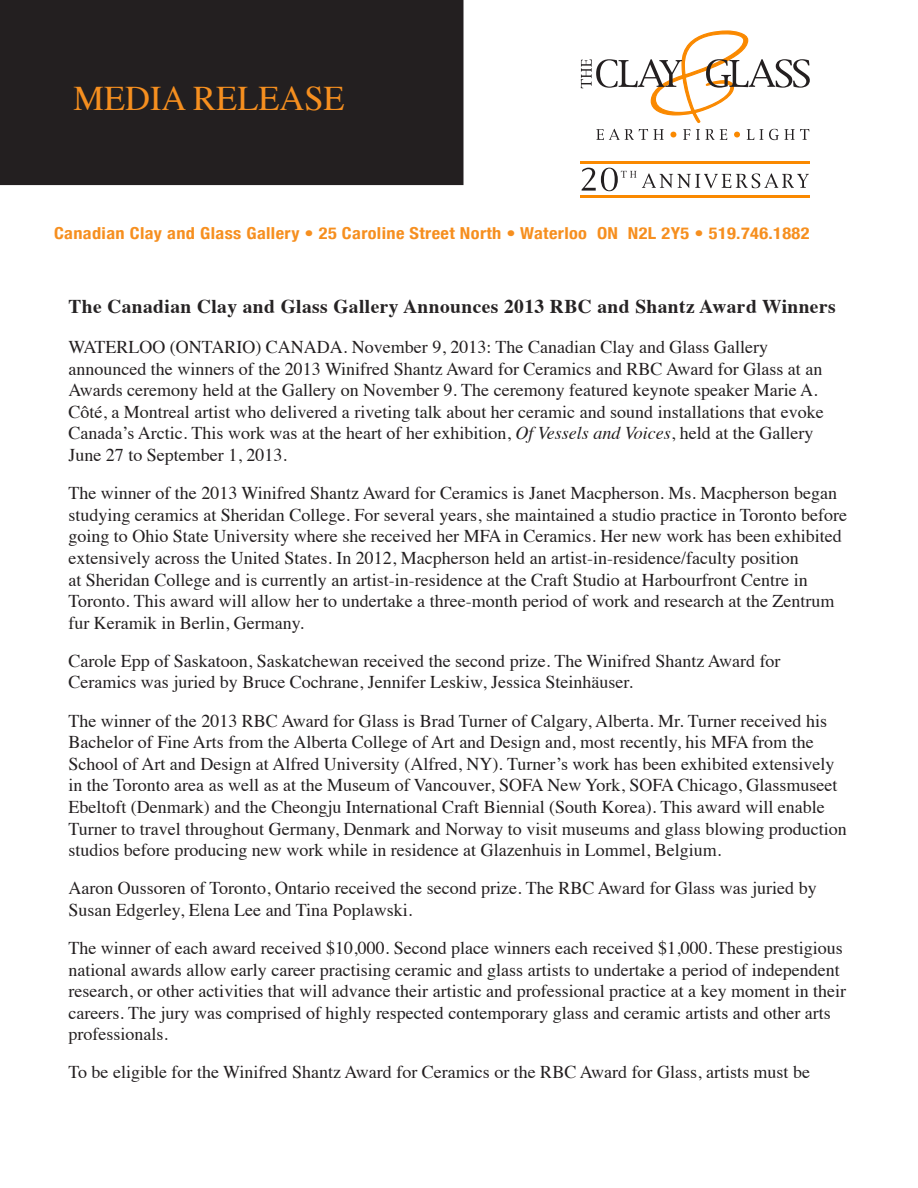
<style>
.page{position:relative;width:918px;height:1188px;background:#fff}
.page>*{position:absolute;margin:0;border:0;box-sizing:border-box;transform-origin:0 0}
.t1{font:34.5px "Times";color:#f68f1f}
.Paragraph_Style_1{font:700 19.5px "Times";letter-spacing:.02em;color:#262324}
.Paragraph_Style_1-2{font:18px/21.6px "Times";color:#231f20}
.t2{font:700 condensed 16.5px "Helvetica Neue";letter-spacing:.02em;color:#f68f1f;scale:1.11 1}
.s1{font-style:italic}
</style>
<div class="page">
<div style="left:0;top:0;width:464px;height:185px;background:#231f20"></div>
<svg style="left:581px;top:30px;width:229px;height:110px"></svg>
<hr style="left:580px;top:161px;width:230px;height:2px;background:#fa8900">
<hr style="left:580px;top:195px;width:230px;height:2px;background:#fa8900">
<svg style="left:582px;top:168px;width:54px;height:23px"></svg>
<svg style="left:642px;top:173px;width:167px;height:15px"></svg>
<p class="t1" style="left:74px;top:66px;width:273px">MEDIA RELEASE</p>
<p class="t2" style="left:54px;top:219px;width:682px">Canadian Clay and Glass Gallery • 25 Caroline Street North • Waterloo ON N2L 2Y5 • 519.746.1882</p>
<p class="Paragraph_Style_1" style="left:68px;top:288px;width:769px">The Canadian Clay and Glass Gallery Announces 2013 RBC and Shantz Award Winners</p>
<p class="Paragraph_Style_1-2" style="left:68px;top:335px;width:757px">WATERLOO (ONTARIO) CANADA. November 9, 2013: The Canadian Clay and Glass Gallery announced the winners of the 2013 Winifred Shantz Award for Ceramics and RBC Award for Glass at an Awards ceremony held at the Gallery on November 9. The ceremony featured keynote speaker Marie A.<br>Côté, a Montreal artist who delivered a riveting talk about her ceramic and sound installations that evoke Canada’s Arctic. This work was at the heart of her exhibition, <span class="s1">Of Vessels and Voices</span>, held at the Gallery June 27 to September 1, 2013.</p>
<p class="Paragraph_Style_1-2" style="left:68px;top:481px;width:780px">The winner of the 2013 Winifred Shantz Award for Ceramics is Janet Macpherson. Ms. Macpherson began studying ceramics at Sheridan College. For several years, she maintained a studio practice in Toronto before going to Ohio State University where she received her MFA in Ceramics. Her new work has been exhibited extensively across the United States. In 2012, Macpherson held an artist-in-residence/faculty position<br>at Sheridan College and is currently an artist-in-residence at the Craft Studio at Harbourfront Centre in Toronto. This award will allow her to undertake a three-month period of work and research at the Zentrum fur Keramik in Berlin, Germany.</p>
<p class="Paragraph_Style_1-2" style="left:68px;top:648px;width:714px">Carole Epp of Saskatoon, Saskatchewan received the second prize. The Winifred Shantz Award for<br>Ceramics was juried by Bruce Cochrane, Jennifer Leskiw, Jessica Steinhäuser.</p>
<p class="Paragraph_Style_1-2" style="left:68px;top:708px;width:780px">The winner of the 2013 RBC Award for Glass is Brad Turner of Calgary, Alberta. Mr. Turner received his Bachelor of Fine Arts from the Alberta College of Art and Design and, most recently, his MFA from the School of Art and Design at Alfred University (Alfred, NY). Turner’s work has been exhibited extensively in the Toronto area as well as at the Museum of Vancouver, SOFA New York, SOFA Chicago, Glassmuseet Ebeltoft (Denmark) and the Cheongju International Craft Biennial (South Korea). This award will enable Turner to travel throughout Germany, Denmark and Norway to visit museums and glass blowing production studios before producing new work while in residence at Glazenhuis in Lommel, Belgium.</p>
<p class="Paragraph_Style_1-2" style="left:68px;top:876px;width:750px">Aaron Oussoren of Toronto, Ontario received the second prize. The RBC Award for Glass was juried by<br>Susan Edgerley, Elena Lee and Tina Poplawski.</p>
<p class="Paragraph_Style_1-2" style="left:68px;top:936px;width:779px">The winner of each award received $10,000. Second place winners each received $1,000. These prestigious national awards allow early career practising ceramic and glass artists to undertake a period of independent research, or other activities that will advance their artistic and professional practice at a key moment in their careers. The jury was comprised of highly respected contemporary glass and ceramic artists and other arts professionals.</p>
<p class="Paragraph_Style_1-2" style="left:68px;top:1060px;width:743px">To be eligible for the Winifred Shantz Award for Ceramics or the RBC Award for Glass, artists must be</p>
</div>
